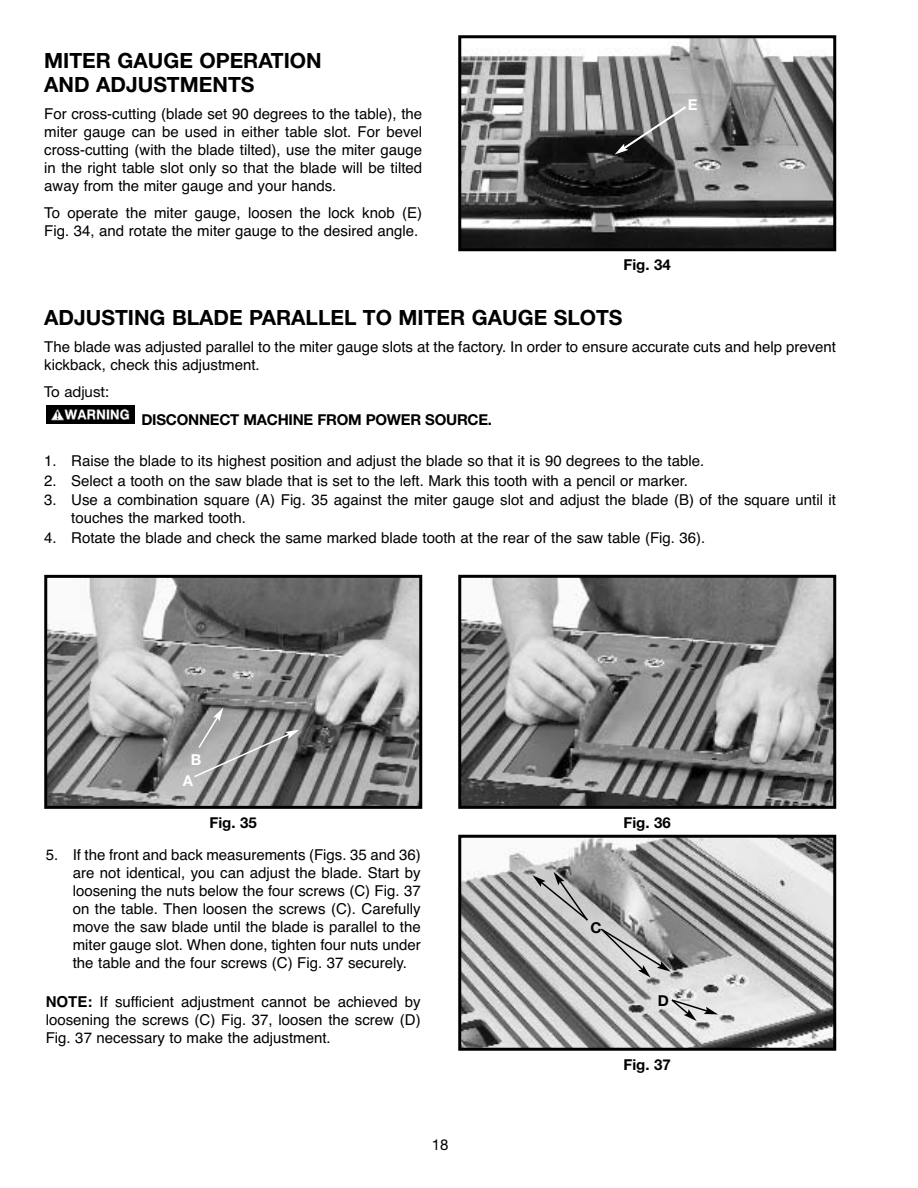
<style>
.page{position:relative;width:918px;height:1188px;background:#fff}
.page>*{position:absolute;margin:0;border:0;box-sizing:border-box;transform-origin:0 0}
.t1{font:700 21px/24px "Helvetica Neue";color:#000}
.t2{font:15px/18px "Helvetica";color:#000;text-align:justify}
.t3{font:700 15px "Helvetica Neue";letter-spacing:-.015em;color:#000}
.t4{font:15px "Helvetica Neue";color:#000}
.t5{font:700 15px/21.3px "Helvetica Neue";color:#fff;text-align:center}
.s1{font-weight:700}
</style>
<div class="page">
<img style="left:462px;top:39px;width:370px;height:208px">
<div style="left:458px;top:35px;width:378px;height:216px;border:3px solid #000"></div>
<svg style="left:615px;top:106px;width:72px;height:48px;background:#757575"></svg>
<img style="left:47px;top:405px;width:87px;height:19px">
<img style="left:462px;top:579px;width:370px;height:226px">
<div style="left:458px;top:575px;width:378px;height:234px;border:3px solid #000"></div>
<img style="left:48px;top:579px;width:370px;height:226px">
<div style="left:44px;top:575px;width:378px;height:234px;border:3px solid #000"></div>
<svg style="left:192px;top:708px;width:107px;height:71px;background:#909090"></svg>
<img style="left:462px;top:839px;width:370px;height:208px">
<div style="left:458px;top:835px;width:378px;height:216px;border:3px solid #000"></div>
<svg style="left:532px;top:872px;width:58px;height:50px;background:#a2a2a2"></svg>
<svg style="left:599px;top:927px;width:72px;height:51px;background:#aaa"></svg>
<svg style="left:670px;top:998px;width:48px;height:23px"></svg>
<h1 class="t1" style="left:44px;top:51px;width:279px">MITER GAUGE OPERATION<br>AND ADJUSTMENTS</h1>
<p class="t2" style="left:44px;top:107px;width:379px">For cross-cutting (blade set 90 degrees to the table), the miter gauge can be used in either table slot. For bevel cross-cutting (with the blade tilted), use the miter gauge in the right table slot only so that the blade will be tilted away from the miter gauge and your hands.</p>
<p class="t2" style="left:44px;top:206px;width:379px">To operate the miter gauge, loosen the lock knob (E)<br>Fig. 34, and rotate the miter gauge to the desired angle.</p>
<p class="t5" style="left:688px;top:95px;width:11px">E</p>
<p class="t3" style="left:624px;top:259px;width:49px">Fig. 34</p>
<h1 class="t1" style="left:44px;top:308px;width:580px">ADJUSTING BLADE PARALLEL TO MITER GAUGE SLOTS</h1>
<p class="t2" style="left:44px;top:339px;width:793px">The blade was adjusted parallel to the miter gauge slots at the factory. In order to ensure accurate cuts and help prevent kickback, check this adjustment.</p>
<p class="t4" style="left:44px;top:387px;width:67px">To adjust:</p>
<p class="t3" style="left:141px;top:415px;width:352px">DISCONNECT MACHINE FROM POWER SOURCE.</p>
<p class="t2" style="left:44px;top:453px;width:661px">1. Raise the blade to its highest position and adjust the blade so that it is 90 degrees to the table.</p>
<p class="t2" style="left:44px;top:473px;width:645px">2. Select a tooth on the saw blade that is set to the left. Mark this tooth with a pencil or marker.</p>
<p class="t2" style="left:71px;top:492px;width:766px;text-indent:-27px">3. Use a combination square (A) Fig. 35 against the miter gauge slot and adjust the blade (B) of the square until it touches the marked tooth.</p>
<p class="t2" style="left:44px;top:530px;width:663px">4. Rotate the blade and check the same marked blade tooth at the rear of the saw table (Fig. 36).</p>
<p class="t5" style="left:183px;top:751px;width:20px">B<br>A</p>
<p class="t3" style="left:210px;top:817px;width:49px">Fig. 35</p>
<p class="t3" style="left:624px;top:817px;width:49px">Fig. 36</p>
<p class="t2" style="left:73px;top:847px;width:349px;text-indent:-27px">5. If the front and back measurements (Figs. 35 and 36) are not identical, you can adjust the blade. Start by loosening the nuts below the four screws (C) Fig. 37 on the table. Then loosen the screws (C). Carefully move the saw blade until the blade is parallel to the miter gauge slot. When done, tighten four nuts under the table and the four screws (C) Fig. 37 securely.</p>
<p class="t2" style="left:46px;top:994px;width:376px"><span class="s1">NOTE:</span> If sufficient adjustment cannot be achieved by loosening the screws (C) Fig. 37, loosen the screw (D)<br>Fig. 37 necessary to make the adjustment.</p>
<p class="t4" style="left:432px;top:1139px;width:18px">18</p>
<p class="t3" style="left:590px;top:922px;width:13px">C</p>
<p class="t3" style="left:658px;top:995px;width:13px">D</p>
<p class="t3" style="left:624px;top:1059px;width:49px">Fig. 37</p>
</div>
